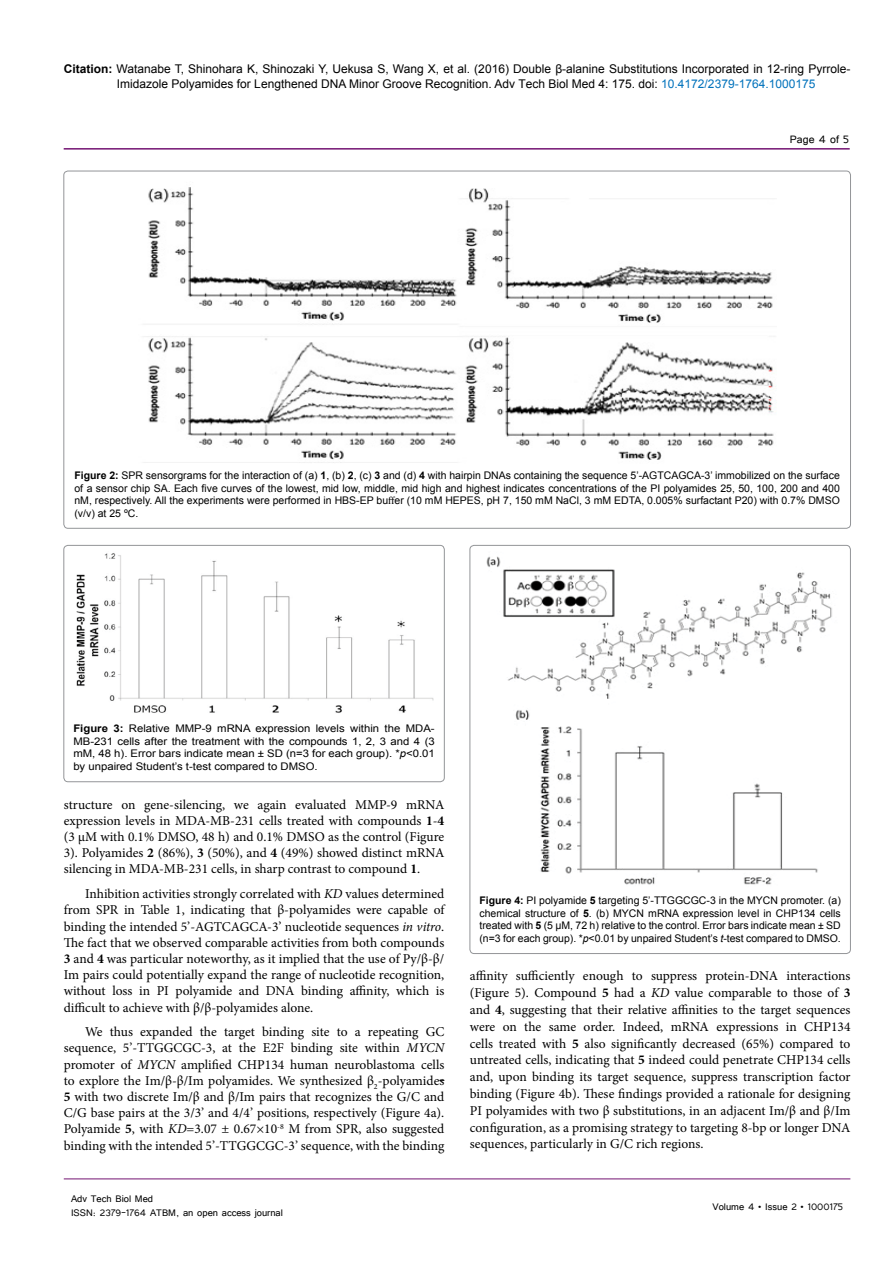
<style>
.page{position:relative;width:893px;height:1263px;background:#fff}
.page>*{position:absolute;margin:0;border:0;box-sizing:border-box;transform-origin:0 0}
.t1{font:13.5px/16.2px "Minion Pro";color:#000;text-align:justify}
.t2{font:13.5px "Tunga";color:#000}
.t3{font:12px/15px "Arial";color:#000}
.t4{font:12px/14.4px "Tunga";color:#000}
.t5{font:10.5px/12.6px "Arial";color:#000;text-align:justify}
.t6{font:10.5px/12.6px "Arial";color:#000;text-align:justify;scale:1.08 1}
.s1{font-weight:700}
.s2{color:#0072bc}
.s3{font-family:"Cambria Math"}
.s4{font-style:italic}
</style>
<div class="page">
<hr style="left:64px;top:148px;width:786px;height:2px;background:#741472">
<hr style="left:64px;top:1179px;width:786px;height:1px;background:#741472">
<img style="left:144px;top:187px;width:632px;height:276px">
<div style="left:64px;top:545px;width:380px;height:237px;border:1px solid #939598;border-radius:4px"></div>
<img style="left:76px;top:553px;width:358px;height:160px">
<div style="left:470px;top:545px;width:380px;height:408px;border:1px solid #939598;border-radius:4px"></div>
<img style="left:486px;top:556px;width:346px;height:329px">
<p class="t3" style="left:117px;top:61px;width:735px;text-indent:-53px"><span class="s1">Citation:</span> Watanabe T, Shinohara K, Shinozaki Y, Uekusa S, Wang X, et al. (2016) Double β-alanine Substitutions Incorporated in 12-ring Pyrrole-<br>Imidazole Polyamides for Lengthened DNA Minor Groove Recognition. Adv Tech Biol Med 4: 175. doi: <span class="s2">10.4172/2379-1764.1000175</span></p>
<p class="t2" style="left:790px;top:131px;width:61px">Page 4 of 5</p>
<p class="t5" style="left:74px;top:469px;width:767px"><span class="s1">Figure 2:</span> SPR sensorgrams for the interaction of (a) <span class="s1">1</span>, (b) <span class="s1">2</span>, (c) <span class="s1">3</span> and (d) <span class="s1">4</span> with hairpin DNAs containing the sequence 5’-AGTCAGCA-3’ immobilized on the surface of a sensor chip SA. Each five curves of the lowest, mid low, middle, mid high and highest indicates concentrations of the PI polyamides 25, 50, 100, 200 and 400 nM, respectively. All the experiments were performed in HBS-EP bu<span class="s3">ff</span>er (10 mM HEPES, pH 7, 150 mM NaCl, 3 mM EDTA, 0.005% surfactant P20) with 0.7% DMSO (v/v) at 25 ºC.</p>
<p class="t6" style="left:73px;top:722px;width:336px"><span class="s1">Figure 3:</span> Relative MMP-9 mRNA expression levels within the MDA-MB-231 cells after the treatment with the compounds 1, 2, 3 and 4 (3 mM, 48 h). Error bars indicate mean ± SD (n=3 for each group). *<span class="s4">p</span>&lt;0.01 by unpaired Student’s t-test compared to DMSO.</p>
<p class="t1" style="left:64px;top:796px;width:382px">structure on gene-silencing, we again evaluated MMP-9 mRNA expression levels in MDA-MB-231 cells treated with compounds <span class="s1">1</span>-<span class="s1">4 </span>(3 μM with 0.1% DMSO, 48 h) and 0.1% DMSO as the control (Figure 3). Polyamides <span class="s1">2</span> (86%), <span class="s1">3</span> (50%), and <span class="s1">4</span> (49%) showed distinct mRNA silencing in MDA-MB-231 cells, in sharp contrast to compound <span class="s1">1</span>.</p>
<p class="t1" style="left:64px;top:886px;width:382px;text-indent:21px">Inhibition activities strongly correlated with <span class="s4">KD</span> values determined from SPR in Table 1, indicating that β-polyamides were capable of binding the intended 5’-AGTCAGCA-3’ nucleotide sequences <span class="s4">in vitro</span>.<br>The fact that we observed comparable activities from both compounds <span class="s1">3</span> and <span class="s1">4</span> was particular noteworthy, as it implied that the use of Py/β-β/ Im pairs could potentially expand the range of nucleotide recognition, without loss in PI polyamide and DNA binding affinity, which is difficult to achieve with β/β-polyamides alone.</p>
<p class="t1" style="left:64px;top:1024px;width:382px;text-indent:21px">We thus expanded the target binding site to a repeating GC sequence, 5’-TTGGCGC-3, at the E2F binding site within <span class="s4">MYCN </span>promoter of <span class="s4">MYCN</span> amplified CHP134 human neuroblastoma cells to explore the Im/β-β/Im polyamides. We synthesized β<sub>2</sub>-polyamides <span class="s1">5</span> with two discrete Im/β and β/Im pairs that recognizes the G/C and C/G base pairs at the 3/3’ and 4/4’ positions, respectively (Figure 4a).<br>Polyamide <span class="s1">5</span>, with <span class="s4">KD</span>=3.07 ± 0.67×10<sup>-8</sup> M from SPR, also suggested binding with the intended 5’-TTGGCGC-3’ sequence, with the binding</p>
<p class="t4" style="left:71px;top:1190px;width:213px">Adv Tech Biol Med<br>ISSN: 2379-1764 ATBM, an open access journal</p>
<p class="t5" style="left:479px;top:894px;width:363px"><span class="s1">Figure 4:</span> PI polyamide <span class="s1">5</span> targeting 5’-TTGGCGC-3 in the MYCN promoter. (a) chemical structure of <span class="s1">5</span>. (b) MYCN mRNA expression level in CHP134 cells treated with <span class="s1">5</span> (5 μM, 72 h) relative to the control. Error bars indicate mean ± SD (n=3 for each group). *<span class="s4">p</span>&lt;0.01 by unpaired Student’s <span class="s4">t</span>-test compared to DMSO.</p>
<p class="t1" style="left:470px;top:968px;width:382px;line-height:16.8px">affinity sufficiently enough to suppress protein-DNA interactions (Figure 5). Compound <span class="s1">5</span> had a <span class="s4">KD</span> value comparable to those of <span class="s1">3 </span>and <span class="s1">4</span>, suggesting that their relative affinities to the target sequences were on the same order. Indeed, mRNA expressions in CHP134 cells treated with <span class="s1">5</span> also significantly decreased (65%) compared to untreated cells, indicating that <span class="s1">5</span> indeed could penetrate CHP134 cells and, upon binding its target sequence, suppress transcription factor binding (Figure 4b). These findings provided a rationale for designing PI polyamides with two β substitutions, in an adjacent Im/β and β/Im configuration, as a promising strategy to targeting 8-bp or longer DNA sequences, particularly in G/C rich regions.</p>
<p class="t4" style="left:712px;top:1199px;width:132px">Volume 4 • Issue 2 • 1000175</p>
</div>
